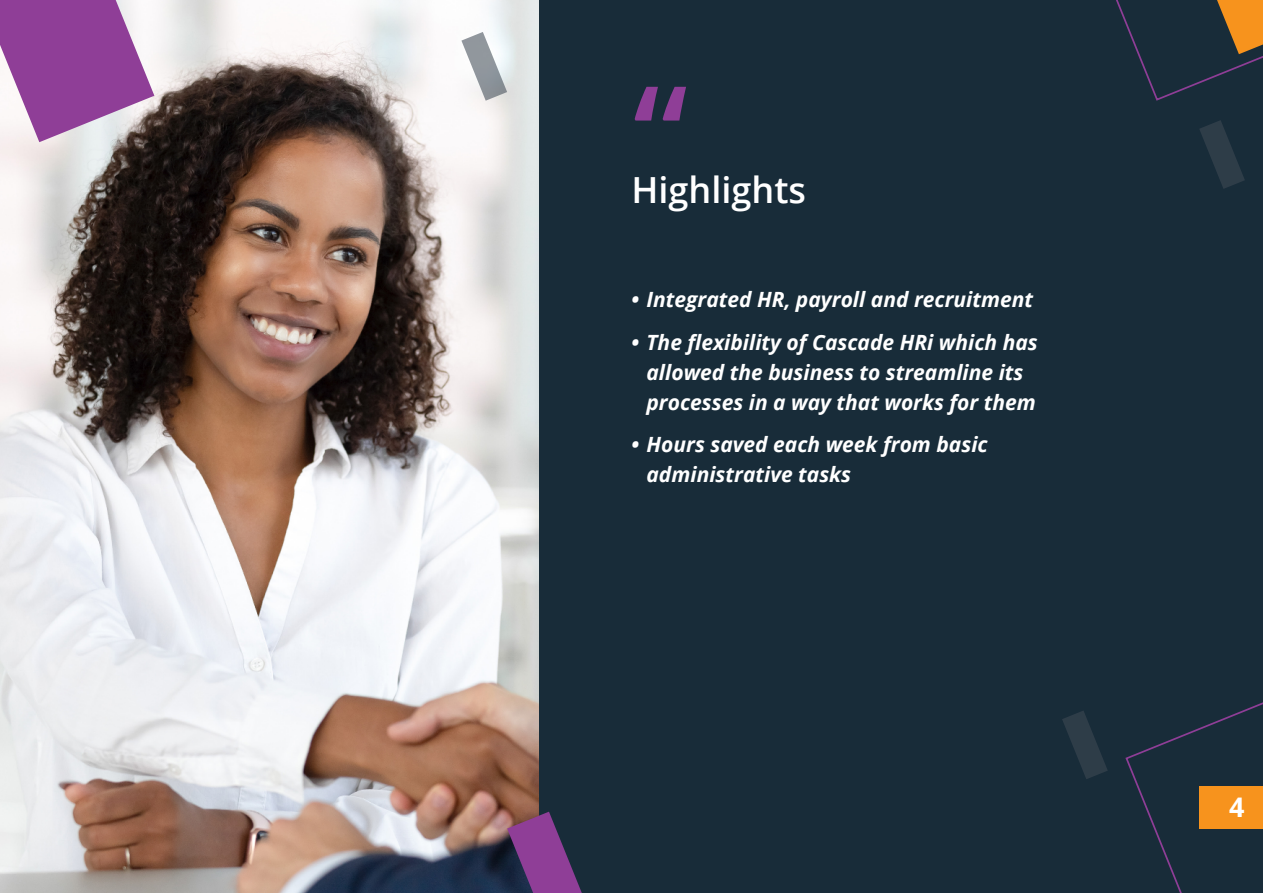
<style>
.page{position:relative;width:1263px;height:893px;background:#182c39}
.page>*{position:absolute;margin:0;border:0;box-sizing:border-box;transform-origin:0 0}
.t1{font:600 138px "Open Sans";color:#8f3e97}
.t2{font:600 36px "Open Sans";color:#fff}
.t3{font:700 27px "Open Sans";color:#fff}
.t4{font:italic 700 21px/30px "Open Sans";color:#fff}
</style>
<div class="page">
<img style="left:0;top:0;width:538px;height:893px">
<svg style="left:461px;top:32px;width:46px;height:69px;background:#c4c8cb"></svg>
<svg style="left:1062px;top:711px;width:46px;height:68px"></svg>
<svg style="left:1199px;top:120px;width:46px;height:69px"></svg>
<svg style="left:0;top:0;width:154px;height:142px;background:#a76dac"></svg>
<svg style="left:507px;top:812px;width:75px;height:81px"></svg>
<svg style="left:1125px;top:702px;width:138px;height:191px"></svg>
<svg style="left:1116px;top:0;width:147px;height:101px"></svg>
<h1 class="t1" style="left:633px;top:80px;width:56px">“</h1>
<h2 class="t2" style="left:631px;top:175px;width:176px">Highlights</h2>
<p class="t4" style="left:631px;top:284px;width:403px">• Integrated HR, payroll and recruitment</p>
<p class="t4" style="left:646px;top:326px;width:393px;text-indent:-15px">• The flexibility of Cascade HRi which has allowed the business to streamline its processes in a way that works for them</p>
<p class="t4" style="left:646px;top:432px;width:343px;text-indent:-15px">• Hours saved each week from basic administrative tasks</p>
<p class="t3" style="left:1229px;top:792px;width:17px">4</p>
</div>
